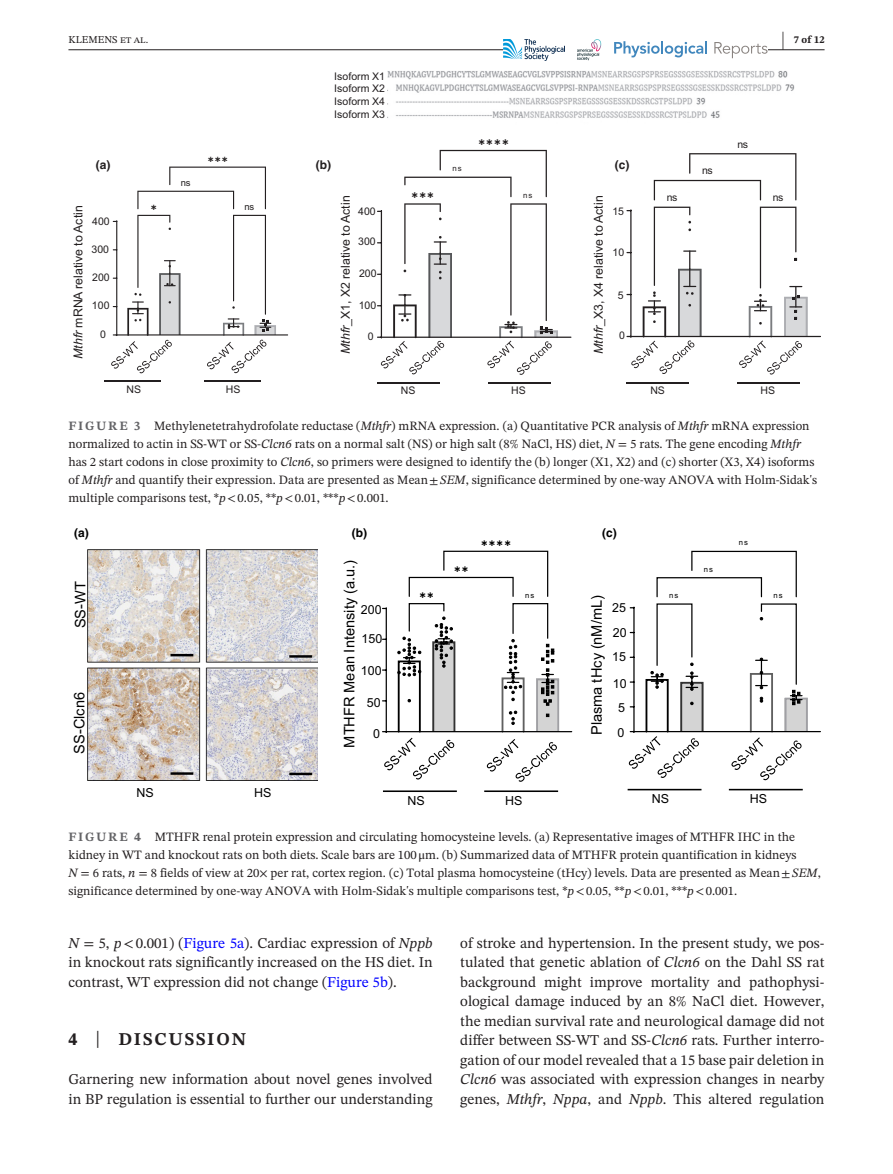
<style>
.page{position:relative;width:893px;height:1174px;background:#fff}
.page>*{position:absolute;margin:0;border:0;box-sizing:border-box;transform-origin:0 0}
.t1{font:700 21px "STIX Two Text";color:#231f20;scale:.42 1}
.t2{font:700 18px "STIX Two Text";letter-spacing:.1em;color:#231f20}
.t3{font:15px/19.5px "STIX Two Text";color:#231f20;text-align:justify}
.t4{font:14.55px "Arial";color:#000}
.t5{font:12.75px/18px "STIX Two Text";color:#231f20}
.t6{font:12.45px "Arial";letter-spacing:.005em;color:#000}
.t7{font:12.3px "Arial";color:#231f20}
.t8{font:700 12px "Helvetica";color:#231f20}
.t9{font:700 12px "Helvetica";color:#000}
.t10{font:10.5px/12.6px "Arial";letter-spacing:.005em;color:#231f20;text-align:justify}
.t11{font:10.5px "STIX Two Text";color:#231f20}
.t12{font:700 10.5px "STIX Two Text";color:#231f20}
.t13{font:9.45px "Arial";color:#231f20}
.t14{font:8.25px "Segoe UI Symbol";color:#231f20}
.t15{font:8.1px "Segoe UI Symbol";color:#000}
.t16{font:7.8px "Arial";letter-spacing:.135em;color:#000}
.t17{font:7.8px "Arial";color:#231f20}
.t18{font:7.65px "Arial";color:#000}
.t19{font:7.5px "Segoe UI Symbol";color:#231f20}
.s1{font-style:italic}
.s2{font-weight:700;color:#636366}
.s3{font-family:"STIX"}
.s4{color:#00f}
.s5{font-weight:400;font-size:23.7px}
</style>
<div class="page">
<hr style="left:68px;top:49px;width:756px;height:1px;background:#231f20">
<div style="left:503px;top:39px;width:264px;height:21px;background:#fff"></div>
<svg style="left:577px;top:39px;width:24px;height:21px"></svg>
<img style="left:503px;top:39px;width:62px;height:21px">
<svg style="left:614px;top:41px;width:93px;height:16px"></svg>
<svg style="left:714px;top:42px;width:53px;height:16px"></svg>
<hr style="left:380px;top:336px;width:191px;height:2px;background:#231f20">
<svg style="left:404px;top:150px;width:143px;height:47px"></svg>
<svg style="left:377px;top:203px;width:75px;height:171px"></svg>
<svg style="left:487px;top:203px;width:71px;height:172px"></svg>
<hr style="left:377px;top:382px;width:62px;height:1px;background:#231f20">
<hr style="left:488px;top:382px;width:62px;height:1px;background:#231f20">
<hr style="left:630px;top:336px;width:191px;height:1px;background:#231f20">
<svg style="left:654px;top:153px;width:142px;height:47px"></svg>
<svg style="left:626px;top:207px;width:75px;height:167px"></svg>
<svg style="left:739px;top:207px;width:69px;height:167px"></svg>
<hr style="left:626px;top:382px;width:63px;height:1px;background:#231f20">
<hr style="left:737px;top:382px;width:62px;height:1px;background:#231f20">
<hr style="left:104px;top:381px;width:57px;height:1px;background:#231f20">
<hr style="left:204px;top:381px;width:56px;height:1px;background:#231f20">
<hr style="left:116px;top:334px;width:172px;height:1px;background:#231f20">
<img style="left:388px;top:71px;width:407px;height:47px">
<hr style="left:383px;top:790px;width:74px;height:2px;background:#000">
<hr style="left:484px;top:790px;width:74px;height:2px;background:#000">
<hr style="left:628px;top:789px;width:73px;height:1px;background:#000">
<hr style="left:729px;top:789px;width:74px;height:1px;background:#000">
<img style="left:88px;top:550px;width:230px;height:230px">
<hr style="left:386px;top:731px;width:186px;height:1px;background:#000">
<hr style="left:633px;top:731px;width:187px;height:1px;background:#000">
<svg style="left:629px;top:550px;width:179px;height:230px"></svg>
<svg style="left:111px;top:167px;width:165px;height:206px"></svg>
<svg style="left:383px;top:550px;width:176px;height:232px"></svg>
<h1 class="t1" style="left:782px;top:24px;width:8px">|</h1>
<p class="t11" style="left:68px;top:32px;width:81px">KLEMENS et al.</p>
<p class="t12" style="left:794px;top:32px;width:32px">7 of 12</p>
<p class="t7" style="left:70px;top:359px;width:155px;rotate:-90deg"><span class="s1">Mthfr</span> mRNA relative to Actin</p>
<p class="t10" style="left:334px;top:70px;width:52px">Isoform X1<br>Isoform X2<br>Isoform X4<br>Isoform X3</p>
<p class="t14" style="left:478px;top:137px;width:32px">✱✱✱✱</p>
<p class="t19" style="left:207px;top:155px;width:22px">✱✱✱</p>
<p class="t8" style="left:96px;top:157px;width:16px">(a)</p>
<p class="t8" style="left:316px;top:157px;width:17px">(b)</p>
<p class="t8" style="left:615px;top:157px;width:16px">(c)</p>
<p class="t17" style="left:452px;top:163px;width:11px">ns</p>
<p class="t10" style="left:92px;top:215px;width:19px">400</p>
<p class="t10" style="left:91px;top:243px;width:19px">300</p>
<p class="t10" style="left:92px;top:271px;width:19px">200</p>
<p class="t10" style="left:92px;top:299px;width:19px">100</p>
<p class="t10" style="left:100px;top:327px;width:7px">0</p>
<p class="t13" style="left:181px;top:176px;width:11px">ns</p>
<p class="t13" style="left:245px;top:200px;width:11px">ns</p>
<p class="t7" style="left:337px;top:354px;width:160px;rotate:-90deg"><span class="s1">Mthfr</span>_X1, X2 relative to Actin</p>
<p class="t10" style="left:358px;top:205px;width:19px">400</p>
<p class="t10" style="left:358px;top:235px;width:19px">300</p>
<p class="t10" style="left:359px;top:267px;width:19px">200</p>
<p class="t10" style="left:359px;top:299px;width:19px">100</p>
<p class="t10" style="left:368px;top:330px;width:7px">0</p>
<p class="t14" style="left:411px;top:191px;width:25px">✱✱✱</p>
<p class="t17" style="left:523px;top:190px;width:11px">ns</p>
<p class="t7" style="left:590px;top:354px;width:160px;rotate:-90deg"><span class="s1">Mthfr</span>_X3, X4 relative to Actin</p>
<p class="t10" style="left:612px;top:205px;width:13px">15</p>
<p class="t10" style="left:612px;top:246px;width:13px">10</p>
<p class="t10" style="left:618px;top:288px;width:7px">5</p>
<p class="t10" style="left:619px;top:329px;width:7px">0</p>
<p class="t10" style="left:127px;top:383px;width:16px">NS</p>
<p class="t10" style="left:226px;top:383px;width:16px">HS</p>
<p class="t10" style="left:401px;top:384px;width:16px">NS</p>
<p class="t10" style="left:511px;top:384px;width:16px">HS</p>
<p class="t10" style="left:667px;top:191px;width:12px">ns</p>
<p class="t10" style="left:702px;top:164px;width:12px">ns</p>
<p class="t10" style="left:737px;top:137px;width:12px">ns</p>
<p class="t10" style="left:773px;top:191px;width:12px">ns</p>
<p class="t10" style="left:650px;top:384px;width:16px">NS</p>
<p class="t10" style="left:760px;top:384px;width:16px">HS</p>
<p class="t5" style="left:68px;top:416px;width:750px"><span class="s2">FIGURE 3</span> Methylenetetrahydrofolate reductase (<span class="s1">Mthfr</span>) mRNA expression. (a) Quantitative PCR analysis of <span class="s1">Mthfr</span> mRNA expression normalized to actin in SS-WT or SS-<span class="s1">Clcn6</span> rats on a normal salt (NS) or high salt (8% NaCl, HS) diet, <span class="s1">N</span> <span class="s3">=</span> 5 rats. The gene encoding <span class="s1">Mthfr </span>has 2 start codons in close proximity to <span class="s1">Clcn6</span>, so primers were designed to identify the (b) longer (X1, X2) and (c) shorter (X3, X4) isoforms of <span class="s1">Mthfr</span> and quantify their expression. Data are presented as Mean<span class="s3">±</span><span class="s1">SEM</span>, significance determined by one-way ANOVA with Holm-Sidak's multiple comparisons test, *<span class="s1">p</span><span class="s3">&lt;</span>0.05, **<span class="s1">p</span><span class="s3">&lt;</span>0.01, ***<span class="s1">p</span><span class="s3">&lt;</span>0.001.</p>
<p class="t9" style="left:74px;top:525px;width:16px">(a)</p>
<p class="t9" style="left:352px;top:525px;width:17px">(b)</p>
<p class="t9" style="left:602px;top:525px;width:16px">(c)</p>
<p class="t15" style="left:481px;top:538px;width:32px">✱✱✱✱</p>
<p class="t4" style="left:70px;top:628px;width:49px;rotate:-90deg">SS-WT</p>
<p class="t4" style="left:69px;top:753px;width:63px;rotate:-90deg">SS-Clcn6</p>
<p class="t4" style="left:339px;top:747px;width:189px;rotate:-90deg">MTHFR Mean Intensity (a.u.)</p>
<p class="t6" style="left:361px;top:600px;width:22px">200</p>
<p class="t6" style="left:361px;top:630px;width:22px">150</p>
<p class="t6" style="left:361px;top:662px;width:22px">100</p>
<p class="t6" style="left:367px;top:694px;width:15px">50</p>
<p class="t6" style="left:373px;top:724px;width:8px">0</p>
<p class="t18" style="left:525px;top:589px;width:11px">ns</p>
<p class="t16" style="left:669px;top:590px;width:11px">ns</p>
<p class="t4" style="left:587px;top:735px;width:141px;rotate:-90deg">Plasma tHcy (nM/mL)</p>
<p class="t6" style="left:612px;top:599px;width:15px">25</p>
<p class="t6" style="left:613px;top:624px;width:15px">20</p>
<p class="t6" style="left:612px;top:648px;width:15px">15</p>
<p class="t6" style="left:613px;top:675px;width:15px">10</p>
<p class="t6" style="left:618px;top:699px;width:8px">5</p>
<p class="t6" style="left:617px;top:724px;width:8px">0</p>
<p class="t16" style="left:704px;top:563px;width:11px">ns</p>
<p class="t16" style="left:739px;top:537px;width:11px">ns</p>
<p class="t16" style="left:773px;top:590px;width:11px">ns</p>
<p class="t6" style="left:136px;top:784px;width:19px">NS</p>
<p class="t6" style="left:254px;top:784px;width:19px">HS</p>
<p class="t6" style="left:407px;top:792px;width:19px">NS</p>
<p class="t6" style="left:505px;top:792px;width:19px">HS</p>
<p class="t6" style="left:652px;top:790px;width:19px">NS</p>
<p class="t6" style="left:750px;top:790px;width:19px">HS</p>
<p class="t5" style="left:68px;top:828px;width:754px"><span class="s2">FIGURE 4</span> MTHFR renal protein expression and circulating homocysteine levels. (a) Representative images of MTHFR IHC in the kidney in WT and knockout rats on both diets. Scale bars are 100<span class="s3">μ</span>m. (b) Summarized data of MTHFR protein quantification in kidneys<br><span class="s1">N</span> <span class="s3">=</span> 6 rats, <span class="s1">n</span> <span class="s3">=</span> 8 fields of view at 20<span class="s3">×</span> per rat, cortex region. (c) Total plasma homocysteine (tHcy) levels. Data are presented as Mean<span class="s3">±</span><span class="s1">SEM</span>, significance determined by one-way ANOVA with Holm-Sidak's multiple comparisons test, *<span class="s1">p</span><span class="s3">&lt;</span>0.05, **<span class="s1">p</span><span class="s3">&lt;</span>0.01, ***<span class="s1">p</span><span class="s3">&lt;</span>0.001.</p>
<p class="t3" style="left:68px;top:933px;width:366px"><span class="s1">N</span> <span class="s3">=</span> 5, <span class="s1">p</span><span class="s3">&lt;</span>0.001) (<span class="s4">Figure 5a</span>). Cardiac expression of <span class="s1">Nppb </span>in knockout rats significantly increased on the HS diet. In contrast, WT expression did not change (<span class="s4">Figure 5b</span>).</p>
<h2 class="t2" style="left:68px;top:1026px;width:179px">4 <span class="s5">|</span> DISCUSSION</h2>
<p class="t3" style="left:68px;top:1069px;width:366px">Garnering new information about novel genes involved in BP regulation is essential to further our understanding</p>
<p class="t3" style="left:460px;top:933px;width:366px">of stroke and hypertension. In the present study, we pos&shy;tulated that genetic ablation of <span class="s1">Clcn6</span> on the Dahl SS rat background might improve mortality and pathophysi&shy;ological damage induced by an 8% NaCl diet. However, the median survival rate and neurological damage did not differ between SS-WT and SS-<span class="s1">Clcn6</span> rats. Further interro&shy;gation of our model revealed that a 15 base pair deletion in <span class="s1">Clcn6</span> was associated with expression changes in nearby genes, <span class="s1">Mthfr</span>, <span class="s1">Nppa</span>, and <span class="s1">Nppb</span>. This altered regulation</p>
</div>
